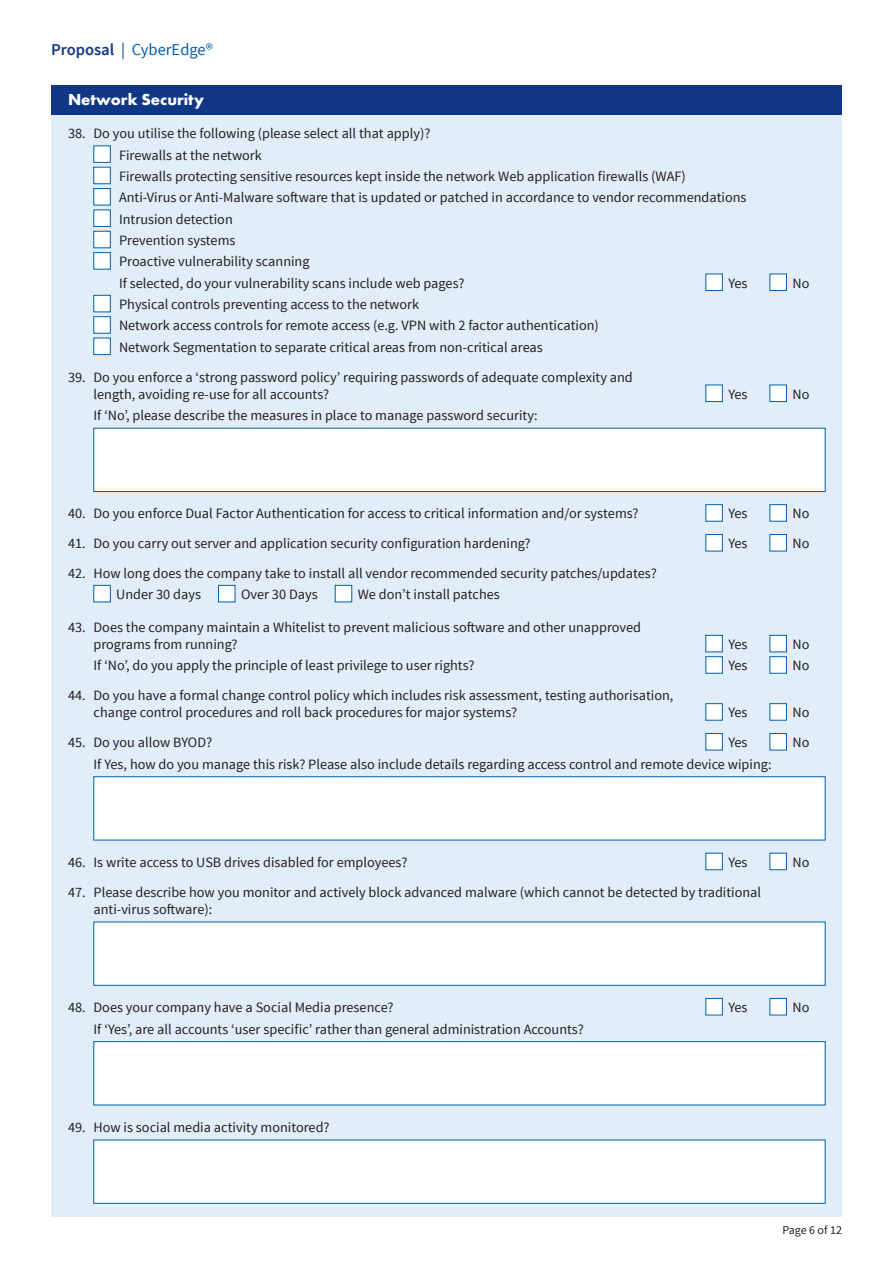
<style>
.page{position:relative;width:893px;height:1263px;background:#fff}
.page>*{position:absolute;margin:0;border:0;box-sizing:border-box;transform-origin:0 0}
.t1{font:16.5px "Source Sans Pro";color:#0160ae}
._11_Bold_Reverse_Hea{font:700 16.5px "Futura PT";color:#fff}
.Form_Questions_bodyc{font:14.25px/17.1px "Source Sans Pro";color:#231f20}
.t2{font:12px "Source Sans Pro";color:#231f20}
.s1{font-weight:600;color:#103785}
.s2{color:#103785}
</style>
<div class="page">
<div style="left:51px;top:115px;width:791px;height:1102px;background:#e1edf8"></div>
<div style="left:94px;top:146px;width:16px;height:16px;background:#fff"></div>
<div style="left:94px;top:146px;width:17px;height:17px;border:1px solid #0160ae"></div>
<div style="left:94px;top:167px;width:16px;height:17px;background:#fff"></div>
<div style="left:94px;top:167px;width:17px;height:17px;border:1px solid #0160ae"></div>
<div style="left:94px;top:189px;width:16px;height:16px;background:#fff"></div>
<div style="left:94px;top:188px;width:17px;height:17px;border:1px solid #0160ae"></div>
<div style="left:94px;top:210px;width:16px;height:16px;background:#fff"></div>
<div style="left:94px;top:210px;width:17px;height:17px;border:1px solid #0160ae"></div>
<div style="left:94px;top:231px;width:16px;height:17px;background:#fff"></div>
<div style="left:94px;top:231px;width:17px;height:17px;border:1px solid #0160ae"></div>
<div style="left:94px;top:253px;width:16px;height:16px;background:#fff"></div>
<div style="left:94px;top:252px;width:17px;height:17px;border:1px solid #0160ae"></div>
<div style="left:706px;top:274px;width:16px;height:16px;background:#fff"></div>
<div style="left:706px;top:274px;width:17px;height:17px;border:1px solid #0160ae"></div>
<div style="left:770px;top:274px;width:17px;height:17px;background:#fff;border:1px solid #0160ae"></div>
<div style="left:94px;top:295px;width:16px;height:17px;background:#fff"></div>
<div style="left:94px;top:295px;width:17px;height:17px;border:1px solid #0160ae"></div>
<div style="left:94px;top:317px;width:16px;height:16px;background:#fff"></div>
<div style="left:94px;top:316px;width:17px;height:17px;border:1px solid #0160ae"></div>
<div style="left:94px;top:338px;width:16px;height:17px;background:#fff"></div>
<div style="left:94px;top:338px;width:17px;height:17px;border:1px solid #0160ae"></div>
<div style="left:706px;top:385px;width:16px;height:16px;background:#fff"></div>
<div style="left:706px;top:385px;width:17px;height:17px;border:1px solid #0160ae"></div>
<div style="left:770px;top:385px;width:17px;height:17px;background:#fff;border:1px solid #0160ae"></div>
<div style="left:94px;top:428px;width:731px;height:64px;background:#fff;border:1px solid #0160ae"></div>
<div style="left:706px;top:505px;width:16px;height:16px;background:#fff"></div>
<div style="left:706px;top:504px;width:17px;height:17px;border:1px solid #0160ae"></div>
<div style="left:770px;top:504px;width:17px;height:17px;background:#fff;border:1px solid #0160ae"></div>
<div style="left:706px;top:534px;width:16px;height:17px;background:#fff"></div>
<div style="left:706px;top:534px;width:17px;height:17px;border:1px solid #0160ae"></div>
<div style="left:770px;top:534px;width:17px;height:17px;background:#fff;border:1px solid #0160ae"></div>
<div style="left:94px;top:585px;width:17px;height:17px;background:#fff;border:1px solid #0160ae"></div>
<div style="left:218px;top:585px;width:17px;height:17px;background:#fff;border:1px solid #0160ae"></div>
<div style="left:335px;top:585px;width:17px;height:17px;background:#fff;border:1px solid #0160ae"></div>
<div style="left:706px;top:635px;width:16px;height:17px;background:#fff"></div>
<div style="left:706px;top:635px;width:17px;height:17px;border:1px solid #0160ae"></div>
<div style="left:770px;top:635px;width:17px;height:17px;background:#fff;border:1px solid #0160ae"></div>
<div style="left:706px;top:657px;width:16px;height:16px;background:#fff"></div>
<div style="left:706px;top:656px;width:17px;height:17px;border:1px solid #0160ae"></div>
<div style="left:770px;top:656px;width:17px;height:17px;background:#fff;border:1px solid #0160ae"></div>
<div style="left:706px;top:704px;width:16px;height:16px;background:#fff"></div>
<div style="left:706px;top:703px;width:17px;height:17px;border:1px solid #0160ae"></div>
<div style="left:770px;top:703px;width:17px;height:17px;background:#fff;border:1px solid #0160ae"></div>
<div style="left:706px;top:733px;width:16px;height:17px;background:#fff"></div>
<div style="left:706px;top:733px;width:17px;height:17px;border:1px solid #0160ae"></div>
<div style="left:770px;top:733px;width:17px;height:17px;background:#fff;border:1px solid #0160ae"></div>
<div style="left:94px;top:776px;width:731px;height:64px;background:#fff;border:1px solid #0160ae"></div>
<div style="left:706px;top:853px;width:16px;height:17px;background:#fff"></div>
<div style="left:706px;top:853px;width:17px;height:17px;border:1px solid #0160ae"></div>
<div style="left:770px;top:853px;width:17px;height:17px;background:#fff;border:1px solid #0160ae"></div>
<div style="left:94px;top:922px;width:731px;height:63px;background:#fff"></div>
<div style="left:706px;top:998px;width:16px;height:17px;background:#fff"></div>
<div style="left:706px;top:998px;width:17px;height:17px;border:1px solid #0160ae"></div>
<div style="left:770px;top:998px;width:17px;height:17px;background:#fff;border:1px solid #0160ae"></div>
<div style="left:94px;top:1041px;width:731px;height:64px;background:#fff;border:1px solid #0160ae"></div>
<div style="left:94px;top:1140px;width:731px;height:63px;background:#fff"></div>
<div style="left:51px;top:85px;width:791px;height:30px;background:#103785"></div>
<p class="t1" style="left:51px;top:39px;width:163px"><span class="s1">Proposal</span> <span class="s2">|</span> CyberEdge®</p>
<p class="_11_Bold_Reverse_Hea" style="left:68px;top:89px;width:138px">Network Security</p>
<p class="Form_Questions_bodyc" style="left:68px;top:125px;width:364px">38. Do you utilise the following (please select all that apply)?</p>
<p class="Form_Questions_bodyc" style="left:119px;top:147px;width:144px">Firewalls at the network</p>
<p class="Form_Questions_bodyc" style="left:119px;top:168px;width:568px">Firewalls protecting sensitive resources kept inside the network Web application firewalls (WAF)</p>
<p class="Form_Questions_bodyc" style="left:119px;top:189px;width:629px">Anti-Virus or Anti-Malware software that is updated or patched in accordance to vendor recommendations</p>
<p class="Form_Questions_bodyc" style="left:119px;top:211px;width:115px">Intrusion detection</p>
<p class="Form_Questions_bodyc" style="left:119px;top:232px;width:118px">Prevention systems</p>
<p class="Form_Questions_bodyc" style="left:119px;top:253px;width:192px">Proactive vulnerability scanning</p>
<p class="Form_Questions_bodyc" style="left:119px;top:275px;width:347px">If selected, do your vulnerability scans include web pages?</p>
<p class="Form_Questions_bodyc" style="left:728px;top:275px;width:21px">Yes</p>
<p class="Form_Questions_bodyc" style="left:792px;top:275px;width:18px">No</p>
<p class="Form_Questions_bodyc" style="left:119px;top:296px;width:302px">Physical controls preventing access to the network</p>
<p class="Form_Questions_bodyc" style="left:119px;top:317px;width:481px">Network access controls for remote access (e.g. VPN with 2 factor authentication)</p>
<p class="Form_Questions_bodyc" style="left:119px;top:339px;width:425px">Network Segmentation to separate critical areas from non-critical areas</p>
<p class="Form_Questions_bodyc" style="left:94px;top:369px;width:541px;text-indent:-26px">39. Do you enforce a ‘strong password policy’ requiring passwords of adequate complexity and length, avoiding re-use for all accounts?</p>
<p class="Form_Questions_bodyc" style="left:728px;top:386px;width:21px">Yes</p>
<p class="Form_Questions_bodyc" style="left:792px;top:386px;width:18px">No</p>
<p class="Form_Questions_bodyc" style="left:94px;top:407px;width:446px">If ‘No’, please describe the measures in place to manage password security:</p>
<p class="Form_Questions_bodyc" style="left:68px;top:505px;width:572px">40. Do you enforce Dual Factor Authentication for access to critical information and/or systems?</p>
<p class="Form_Questions_bodyc" style="left:728px;top:505px;width:21px">Yes</p>
<p class="Form_Questions_bodyc" style="left:792px;top:505px;width:18px">No</p>
<p class="Form_Questions_bodyc" style="left:68px;top:535px;width:464px">41. Do you carry out server and application security configuration hardening?</p>
<p class="Form_Questions_bodyc" style="left:728px;top:535px;width:21px">Yes</p>
<p class="Form_Questions_bodyc" style="left:792px;top:535px;width:18px">No</p>
<p class="Form_Questions_bodyc" style="left:68px;top:565px;width:590px">42. How long does the company take to install all vendor recommended security patches/updates?</p>
<p class="Form_Questions_bodyc" style="left:116px;top:586px;width:86px">Under 30 days</p>
<p class="Form_Questions_bodyc" style="left:241px;top:586px;width:78px">Over 30 Days</p>
<p class="Form_Questions_bodyc" style="left:358px;top:586px;width:144px">We don’t install patches</p>
<p class="Form_Questions_bodyc" style="left:94px;top:619px;width:549px;text-indent:-26px">43. Does the company maintain a Whitelist to prevent malicious software and other unapproved programs from running?</p>
<p class="Form_Questions_bodyc" style="left:728px;top:636px;width:21px">Yes</p>
<p class="Form_Questions_bodyc" style="left:792px;top:636px;width:18px">No</p>
<p class="Form_Questions_bodyc" style="left:94px;top:657px;width:383px">If ‘No’, do you apply the principle of least privilege to user rights?</p>
<p class="Form_Questions_bodyc" style="left:728px;top:657px;width:21px">Yes</p>
<p class="Form_Questions_bodyc" style="left:792px;top:657px;width:18px">No</p>
<p class="Form_Questions_bodyc" style="left:94px;top:687px;width:581px;text-indent:-26px">44. Do you have a formal change control policy which includes risk assessment, testing authorisation, change control procedures and roll back procedures for major systems?</p>
<p class="Form_Questions_bodyc" style="left:728px;top:704px;width:21px">Yes</p>
<p class="Form_Questions_bodyc" style="left:792px;top:704px;width:18px">No</p>
<p class="Form_Questions_bodyc" style="left:68px;top:734px;width:146px">45. Do you allow BYOD?</p>
<p class="Form_Questions_bodyc" style="left:728px;top:734px;width:21px">Yes</p>
<p class="Form_Questions_bodyc" style="left:792px;top:734px;width:18px">No</p>
<p class="Form_Questions_bodyc" style="left:94px;top:756px;width:679px">If Yes, how do you manage this risk? Please also include details regarding access control and remote device wiping:</p>
<p class="Form_Questions_bodyc" style="left:68px;top:854px;width:341px">46. Is write access to USB drives disabled for employees?</p>
<p class="Form_Questions_bodyc" style="left:728px;top:854px;width:21px">Yes</p>
<p class="Form_Questions_bodyc" style="left:792px;top:854px;width:18px">No</p>
<p class="Form_Questions_bodyc" style="left:94px;top:884px;width:669px;text-indent:-26px">47. Please describe how you monitor and actively block advanced malware (which cannot be detected by traditional anti-virus software):</p>
<p class="Form_Questions_bodyc" style="left:68px;top:999px;width:327px">48. Does your company have a Social Media presence?</p>
<p class="Form_Questions_bodyc" style="left:728px;top:999px;width:21px">Yes</p>
<p class="Form_Questions_bodyc" style="left:792px;top:999px;width:18px">No</p>
<p class="Form_Questions_bodyc" style="left:94px;top:1020px;width:492px">If ‘Yes’, are all accounts ‘user specific’ rather than general administration Accounts?</p>
<p class="Form_Questions_bodyc" style="left:68px;top:1119px;width:263px">49. How is social media activity monitored?</p>
<p class="t2" style="left:782px;top:1222px;width:61px">Page 6 of 12</p>
</div>
